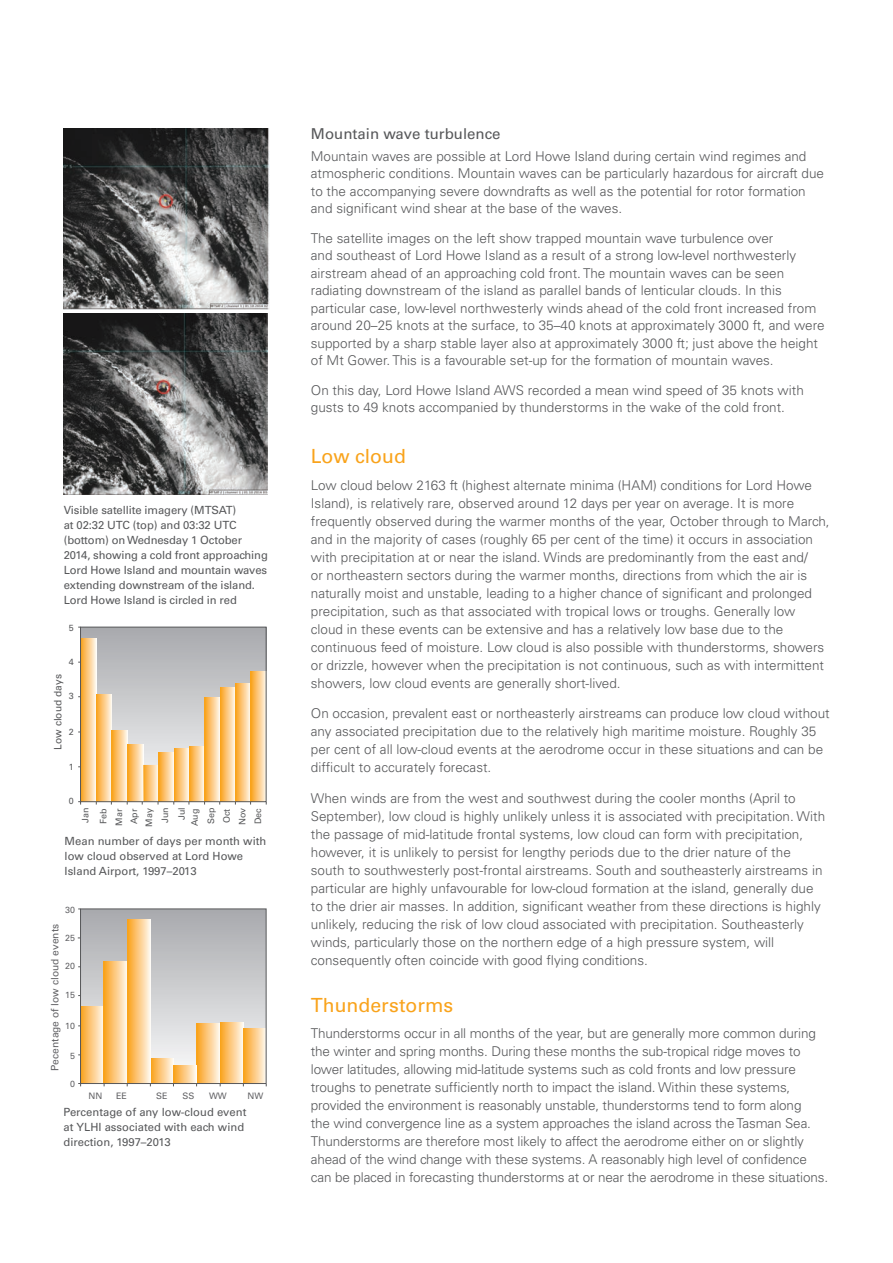
<style>
.page{position:relative;width:893px;height:1263px;background:#fff}
.page>*{position:absolute;margin:0;border:0;box-sizing:border-box;transform-origin:0 0}
.t1{font:500 19.5px "Univers CE";color:#f9a31b}
.t2{font:500 15px "Univers CE";color:#57585a}
.t3{font:300 13.5px/18px "Univers";color:#57585a}
.t4{font:500 11.25px/15px "Univers CE";letter-spacing:-.01em;color:#57585a}
.t5{font:10.2px "Univers";color:#636366}
.t6{font:10.2px "Univers";color:#57585a}
.t7{font:8.85px/15.9px "Univers";color:#57585a}
.t8{font:8.85px "Univers";color:#636366}
</style>
<div class="page">
<img style="left:64px;top:129px;width:205px;height:181px">
<img style="left:64px;top:314px;width:203px;height:181px">
<svg style="left:82px;top:629px;width:182px;height:171px;background:#c1c1c3"></svg>
<svg style="left:82px;top:639px;width:14px;height:161px;background:#fccf8d"></svg>
<svg style="left:96px;top:694px;width:16px;height:106px;background:#fcc87c"></svg>
<svg style="left:112px;top:730px;width:15px;height:70px"></svg>
<svg style="left:127px;top:745px;width:16px;height:55px"></svg>
<svg style="left:143px;top:765px;width:16px;height:35px"></svg>
<svg style="left:159px;top:752px;width:15px;height:48px"></svg>
<svg style="left:174px;top:748px;width:15px;height:52px"></svg>
<svg style="left:189px;top:746px;width:15px;height:54px"></svg>
<svg style="left:205px;top:697px;width:15px;height:103px;background:#fccc86"></svg>
<svg style="left:220px;top:688px;width:15px;height:112px;background:#fcca7f"></svg>
<svg style="left:235px;top:684px;width:16px;height:116px;background:#fcc676"></svg>
<svg style="left:251px;top:671px;width:13px;height:129px;background:#fcc575"></svg>
<div style="left:80px;top:627px;width:186px;height:175px;border:1px solid #57585a"></div>
<div style="left:80px;top:909px;width:186px;height:175px;background:linear-gradient(to bottom,#a7a8ae,#fffcf6)"></div>
<div style="left:80px;top:1006px;width:24px;height:77px;background:linear-gradient(to right,#fba01a,#fff3e4)"></div>
<div style="left:151px;top:1058px;width:22px;height:25px;background:linear-gradient(to right,#faa221,#fff1e0)"></div>
<svg style="left:197px;top:1024px;width:23px;height:58px"></svg>
<svg style="left:220px;top:1022px;width:23px;height:60px"></svg>
<div style="left:174px;top:1065px;width:22px;height:18px;background:linear-gradient(to right,#fba323,#fff2e1)"></div>
<svg style="left:244px;top:1028px;width:20px;height:54px"></svg>
<div style="left:104px;top:962px;width:24px;height:121px;background:linear-gradient(to right,#fba21f,#fff5e9)"></div>
<svg style="left:128px;top:919px;width:23px;height:163px;background:#fcce8a"></svg>
<div style="left:80px;top:908px;width:186px;height:176px;border:1px solid #57585a"></div>
<p class="t4" style="left:64px;top:503px;width:206px">Visible satellite imagery (MTSAT)<br>at 02:32 UTC (top) and 03:32 UTC (bottom) on Wednesday 1 October 2014, showing a cold front approaching Lord Howe Island and mountain waves extending downstream of the island.<br>Lord Howe Island is circled in red</p>
<p class="t7" style="left:69px;top:620px;width:6px">5</p>
<p class="t7" style="left:69px;top:654px;width:6px">4</p>
<p class="t7" style="left:69px;top:688px;width:6px">3</p>
<p class="t7" style="left:69px;top:723px;width:6px">2</p>
<p class="t6" style="left:52px;top:750px;width:77px;rotate:-90deg">Low cloud days</p>
<p class="t7" style="left:69px;top:759px;width:6px">1</p>
<p class="t7" style="left:69px;top:793px;width:6px">0</p>
<p class="t7" style="left:77px;top:824px;width:18px;line-height:17.9px;rotate:-90deg">Jan<br>Feb</p>
<p class="t7" style="left:112px;top:827px;width:20px;line-height:15px;text-align:justify;rotate:-90deg">Mar Apr May</p>
<p class="t7" style="left:157px;top:823px;width:17px;line-height:16.5px;text-align:center;rotate:-90deg">Jun<br>Jul</p>
<p class="t7" style="left:187px;top:826px;width:20px;rotate:-90deg">Aug<br>Sep<br>Oct<br>Nov<br>Dec</p>
<p class="t4" style="left:65px;top:834px;width:203px">Mean number of days per month with low cloud observed at Lord Howe<br>Island Airport, 1997–2013</p>
<p class="t8" style="left:65px;top:905px;width:11px">30</p>
<p class="t5" style="left:49px;top:1071px;width:148px;rotate:-90deg">Pecentage of low cloud events</p>
<p class="t8" style="left:65px;top:932px;width:11px">25</p>
<p class="t8" style="left:65px;top:961px;width:11px">20</p>
<p class="t8" style="left:65px;top:990px;width:11px">15</p>
<p class="t8" style="left:65px;top:1020px;width:11px">10</p>
<p class="t8" style="left:70px;top:1050px;width:6px">5</p>
<p class="t8" style="left:70px;top:1079px;width:6px">0</p>
<p class="t8" style="left:89px;top:1091px;width:15px">NN</p>
<p class="t8" style="left:116px;top:1091px;width:12px">EE</p>
<p class="t8" style="left:156px;top:1091px;width:13px">SE</p>
<p class="t8" style="left:183px;top:1091px;width:13px">SS</p>
<p class="t8" style="left:209px;top:1091px;width:19px">WW</p>
<p class="t8" style="left:248px;top:1091px;width:17px">NW</p>
<p class="t4" style="left:63px;top:1105px;width:184px">Percentage of any low-cloud event at YLHI associated with each wind direction, 1997–2013</p>
<p class="t2" style="left:311px;top:125px;width:191px">Mountain wave turbulence</p>
<p class="t3" style="left:311px;top:147px;width:515px;line-height:17.4px">Mountain waves are possible at Lord Howe Island during certain wind regimes and atmospheric conditions. Mountain waves can be particularly hazardous for aircraft due to the accompanying severe downdrafts as well as the potential for rotor formation and significant wind shear at the base of the waves.</p>
<p class="t3" style="left:311px;top:230px;width:515px;line-height:17.4px">The satellite images on the left show trapped mountain wave turbulence over<br>and southeast of Lord Howe Island as a result of a strong low-level northwesterly airstream ahead of an approaching cold front. The mountain waves can be seen radiating downstream of the island as parallel bands of lenticular clouds. In this particular case, low-level northwesterly winds ahead of the cold front increased from around 20–25 knots at the surface, to 35–40 knots at approximately 3000 ft, and were supported by a sharp stable layer also at approximately 3000 ft; just above the height of Mt Gower. This is a favourable set-up for the formation of mountain waves.</p>
<p class="t3" style="left:311px;top:382px;width:494px;line-height:17.4px">On this day, Lord Howe Island AWS recorded a mean wind speed of 35 knots with gusts to 49 knots accompanied by thunderstorms in the wake of the cold front.</p>
<h1 class="t1" style="left:311px;top:445px;width:97px">Low cloud</h1>
<p class="t3" style="left:311px;top:476px;width:520px">Low cloud below 2163 ft (highest alternate minima (HAM) conditions for Lord Howe Island), is relatively rare, observed around 12 days per year on average. It is more frequently observed during the warmer months of the year, October through to March, and in the majority of cases (roughly 65 per cent of the time) it occurs in association with precipitation at or near the island. Winds are predominantly from the east and/<br>or northeastern sectors during the warmer months, directions from which the air is naturally moist and unstable, leading to a higher chance of significant and prolonged precipitation, such as that associated with tropical lows or troughs. Generally low cloud in these events can be extensive and has a relatively low base due to the continuous feed of moisture. Low cloud is also possible with thunderstorms, showers or drizzle, however when the precipitation is not continuous, such as with intermittent showers, low cloud events are generally short-lived.</p>
<p class="t3" style="left:311px;top:705px;width:520px">On occasion, prevalent east or northeasterly airstreams can produce low cloud without any associated precipitation due to the relatively high maritime moisture. Roughly 35 per cent of all low-cloud events at the aerodrome occur in these situations and can be difficult to accurately forecast.</p>
<p class="t3" style="left:311px;top:789px;width:516px">When winds are from the west and southwest during the cooler months (April to September), low cloud is highly unlikely unless it is associated with precipitation. With the passage of mid-latitude frontal systems, low cloud can form with precipitation, however, it is unlikely to persist for lengthy periods due to the drier nature of the south to southwesterly post-frontal airstreams. South and southeasterly airstreams in particular are highly unfavourable for low-cloud formation at the island, generally due to the drier air masses. In addition, significant weather from these directions is highly unlikely, reducing the risk of low cloud associated with precipitation. Southeasterly winds, particularly those on the northern edge of a high pressure system, will consequently often coincide with good flying conditions.</p>
<h1 class="t1" style="left:311px;top:993px;width:144px">Thunderstorms</h1>
<p class="t3" style="left:311px;top:1024px;width:519px">Thunderstorms occur in all months of the year, but are generally more common during the winter and spring months. During these months the sub-tropical ridge moves to lower latitudes, allowing mid-latitude systems such as cold fronts and low pressure troughs to penetrate sufficiently north to impact the island. Within these systems, provided the environment is reasonably unstable, thunderstorms tend to form along<br>the wind convergence line as a system approaches the island across the Tasman Sea.<br>Thunderstorms are therefore most likely to affect the aerodrome either on or slightly ahead of the wind change with these systems. A reasonably high level of confidence can be placed in forecasting thunderstorms at or near the aerodrome in these situations.</p>
</div>
